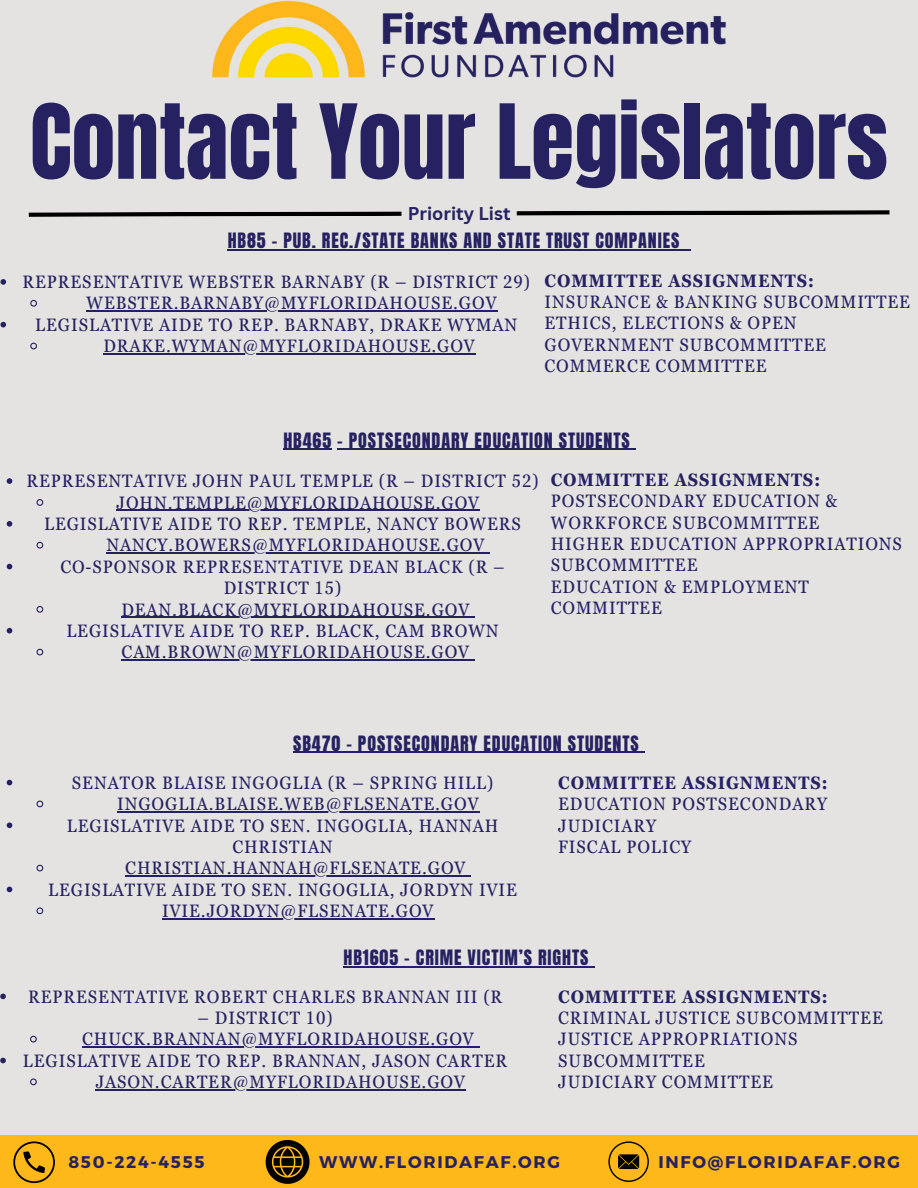
<style>
.page{position:relative;width:918px;height:1188px;background:#e4e3e2}
.page>*{position:absolute;margin:0;border:0;box-sizing:border-box;transform-origin:0 0}
.t1{font:87.9px "Anton";color:#262262}
.t2{font:condensed 18px/21.3px "Georgia Pro";letter-spacing:.05em;color:#262262}
.t3{font:18px "Anton";letter-spacing:.05em;color:#262262}
.t4{font:700 condensed 18px "Georgia Pro";letter-spacing:.05em;color:#262262}
.t5{font:700 18px "Canva Sans";letter-spacing:-.005em;color:#262262}
.t6{font:700 16.95px "Montserrat";letter-spacing:.1em;color:#262262}
</style>
<div class="page">
<div style="left:0;top:1135px;width:918px;height:53px;background:#feb81a"></div>
<img style="left:212px;top:0;width:514px;height:78px">
<svg style="left:608px;top:1141px;width:41px;height:41px"></svg>
<svg style="left:13px;top:1141px;width:42px;height:42px"></svg>
<svg style="left:266px;top:1140px;width:44px;height:44px"></svg>
<svg style="left:29px;top:210px;width:861px;height:7px"></svg>
<hr style="left:283px;top:449px;width:49px;height:1px;background:#262262">
<hr style="left:337px;top:449px;width:294px;height:1px;background:#262262">
<hr style="left:228px;top:249px;width:452px;height:2px;background:#262262">
<svg style="left:680px;top:249px;width:10px;height:2px"></svg>
<svg style="left:0;top:279px;width:6px;height:6px"></svg>
<svg style="left:30px;top:299px;width:7px;height:8px"></svg>
<hr style="left:87px;top:311px;width:411px;height:1px;background:#262262">
<svg style="left:0;top:322px;width:6px;height:5px"></svg>
<svg style="left:30px;top:342px;width:7px;height:8px"></svg>
<hr style="left:103px;top:353px;width:373px;height:1px;background:#262262">
<svg style="left:7px;top:478px;width:5px;height:6px"></svg>
<svg style="left:36px;top:499px;width:8px;height:7px"></svg>
<hr style="left:117px;top:510px;width:363px;height:1px;background:#262262">
<svg style="left:7px;top:521px;width:5px;height:6px"></svg>
<svg style="left:36px;top:541px;width:8px;height:8px"></svg>
<hr style="left:106px;top:553px;width:379px;height:1px;background:#262262">
<svg style="left:7px;top:564px;width:5px;height:5px"></svg>
<svg style="left:36px;top:606px;width:8px;height:7px"></svg>
<hr style="left:121px;top:617px;width:349px;height:1px;background:#262262">
<svg style="left:7px;top:628px;width:5px;height:6px"></svg>
<svg style="left:36px;top:648px;width:8px;height:8px"></svg>
<hr style="left:122px;top:659px;width:348px;height:2px;background:#262262">
<svg style="left:7px;top:780px;width:5px;height:5px"></svg>
<svg style="left:36px;top:800px;width:8px;height:8px"></svg>
<hr style="left:117px;top:811px;width:362px;height:1px;background:#262262">
<svg style="left:7px;top:823px;width:5px;height:5px"></svg>
<svg style="left:36px;top:864px;width:8px;height:8px"></svg>
<hr style="left:125px;top:875px;width:341px;height:2px;background:#262262">
<svg style="left:7px;top:887px;width:5px;height:5px"></svg>
<svg style="left:36px;top:907px;width:8px;height:8px"></svg>
<hr style="left:162px;top:918px;width:272px;height:1px;background:#262262">
<hr style="left:293px;top:752px;width:48px;height:1px;background:#262262">
<hr style="left:341px;top:752px;width:299px;height:1px;background:#262262">
<hr style="left:344px;top:967px;width:245px;height:1px;background:#262262">
<svg style="left:0;top:994px;width:6px;height:5px"></svg>
<svg style="left:30px;top:1035px;width:7px;height:8px"></svg>
<hr style="left:82px;top:1046px;width:393px;height:2px;background:#262262">
<svg style="left:0;top:1058px;width:6px;height:5px"></svg>
<svg style="left:30px;top:1078px;width:7px;height:8px"></svg>
<hr style="left:96px;top:1089px;width:370px;height:1px;background:#262262">
<p class="t1" style="left:30px;top:79px;width:860px">Contact Your Legislators</p>
<p class="t5" style="left:408px;top:201px;width:104px">Priority List</p>
<p class="t3" style="left:228px;top:228px;width:453px">HB85 - PUB. REC./STATE BANKS AND STATE TRUST COMPANIES</p>
<p class="t2" style="left:23px;top:271px;width:509px">REPRESENTATIVE WEBSTER BARNABY (R – DISTRICT 29)</p>
<p class="t2" style="left:87px;top:293px;width:412px">WEBSTER.BARNABY@MYFLORIDAHOUSE.GOV</p>
<p class="t2" style="left:35px;top:314px;width:483px">LEGISLATIVE AIDE TO REP. BARNABY, DRAKE WYMAN</p>
<p class="t2" style="left:103px;top:335px;width:373px">DRAKE.WYMAN@MYFLORIDAHOUSE.GOV</p>
<p class="t4" style="left:545px;top:270px;width:271px">COMMITTEE ASSIGNMENTS:</p>
<p class="t2" style="left:545px;top:291px;width:367px">INSURANCE &amp; BANKING SUBCOMMITTEE</p>
<p class="t2" style="left:545px;top:312px;width:283px">ETHICS, ELECTIONS &amp; OPEN<br>GOVERNMENT SUBCOMMITTEE</p>
<p class="t2" style="left:545px;top:355px;width:224px">COMMERCE COMMITTEE</p>
<p class="t3" style="left:283px;top:427px;width:348px">HB465 - POSTSECONDARY EDUCATION STUDENTS</p>
<p class="t2" style="left:26px;top:470px;width:514px">REPRESENTATIVE JOHN PAUL TEMPLE (R – DISTRICT 52)</p>
<p class="t2" style="left:117px;top:492px;width:364px">JOHN.TEMPLE@MYFLORIDAHOUSE.GOV</p>
<p class="t2" style="left:44px;top:513px;width:478px">LEGISLATIVE AIDE TO REP. TEMPLE, NANCY BOWERS</p>
<p class="t2" style="left:106px;top:534px;width:379px">NANCY.BOWERS@MYFLORIDAHOUSE.GOV</p>
<p class="t2" style="left:60px;top:556px;width:446px;text-align:center">CO-SPONSOR REPRESENTATIVE DEAN BLACK (R –<br>DISTRICT 15)</p>
<p class="t2" style="left:121px;top:599px;width:350px">DEAN.BLACK@MYFLORIDAHOUSE.GOV</p>
<p class="t2" style="left:66px;top:620px;width:434px">LEGISLATIVE AIDE TO REP. BLACK, CAM BROWN</p>
<p class="t2" style="left:122px;top:641px;width:349px">CAM.BROWN@MYFLORIDAHOUSE.GOV</p>
<p class="t4" style="left:551px;top:469px;width:271px">COMMITTEE ASSIGNMENTS:</p>
<p class="t2" style="left:551px;top:490px;width:288px">POSTSECONDARY EDUCATION &amp;<br>WORKFORCE SUBCOMMITTEE</p>
<p class="t2" style="left:551px;top:533px;width:353px">HIGHER EDUCATION APPROPRIATIONS<br>SUBCOMMITTEE</p>
<p class="t2" style="left:551px;top:576px;width:260px">EDUCATION &amp; EMPLOYMENT<br>COMMITTEE</p>
<p class="t3" style="left:293px;top:730px;width:347px">SB470 - POSTSECONDARY EDUCATION STUDENTS</p>
<p class="t2" style="left:72px;top:772px;width:423px">SENATOR BLAISE INGOGLIA (R – SPRING HILL)</p>
<p class="t2" style="left:117px;top:793px;width:363px">INGOGLIA.BLAISE.WEB@FLSENATE.GOV</p>
<p class="t2" style="left:67px;top:815px;width:433px;text-align:center">LEGISLATIVE AIDE TO SEN. INGOGLIA, HANNAH<br>CHRISTIAN</p>
<p class="t2" style="left:125px;top:857px;width:342px">CHRISTIAN.HANNAH@FLSENATE.GOV</p>
<p class="t2" style="left:48px;top:879px;width:470px">LEGISLATIVE AIDE TO SEN. INGOGLIA, JORDYN IVIE</p>
<p class="t2" style="left:162px;top:900px;width:273px">IVIE.JORDYN@FLSENATE.GOV</p>
<p class="t4" style="left:558px;top:772px;width:271px">COMMITTEE ASSIGNMENTS:</p>
<p class="t2" style="left:558px;top:793px;width:270px">EDUCATION POSTSECONDARY</p>
<p class="t2" style="left:558px;top:815px;width:99px">JUDICIARY</p>
<p class="t2" style="left:558px;top:836px;width:135px">FISCAL POLICY</p>
<p class="t3" style="left:344px;top:945px;width:246px">HB1605 - CRIME VICTIM’S RIGHTS</p>
<p class="t2" style="left:28px;top:986px;width:476px">REPRESENTATIVE ROBERT CHARLES BRANNAN III (R</p>
<p class="t2" style="left:198px;top:1007px;width:137px">– DISTRICT 10)</p>
<p class="t2" style="left:82px;top:1028px;width:393px">CHUCK.BRANNAN@MYFLORIDAHOUSE.GOV</p>
<p class="t2" style="left:23px;top:1050px;width:486px">LEGISLATIVE AIDE TO REP. BRANNAN, JASON CARTER</p>
<p class="t2" style="left:96px;top:1071px;width:371px">JASON.CARTER@MYFLORIDAHOUSE.GOV</p>
<p class="t4" style="left:558px;top:986px;width:271px">COMMITTEE ASSIGNMENTS:</p>
<p class="t2" style="left:558px;top:1007px;width:326px">CRIMINAL JUSTICE SUBCOMMITTEE</p>
<p class="t2" style="left:558px;top:1028px;width:241px">JUSTICE APPROPRIATIONS<br>SUBCOMMITTEE</p>
<p class="t2" style="left:558px;top:1071px;width:216px">JUDICIARY COMMITTEE</p>
<p class="t6" style="left:68px;top:1151px;width:138px">850-224-4555</p>
<p class="t6" style="left:319px;top:1151px;width:242px">WWW.FLORIDAFAF.ORG</p>
<p class="t6" style="left:659px;top:1151px;width:243px">INFO@FLORIDAFAF.ORG</p>
</div>
